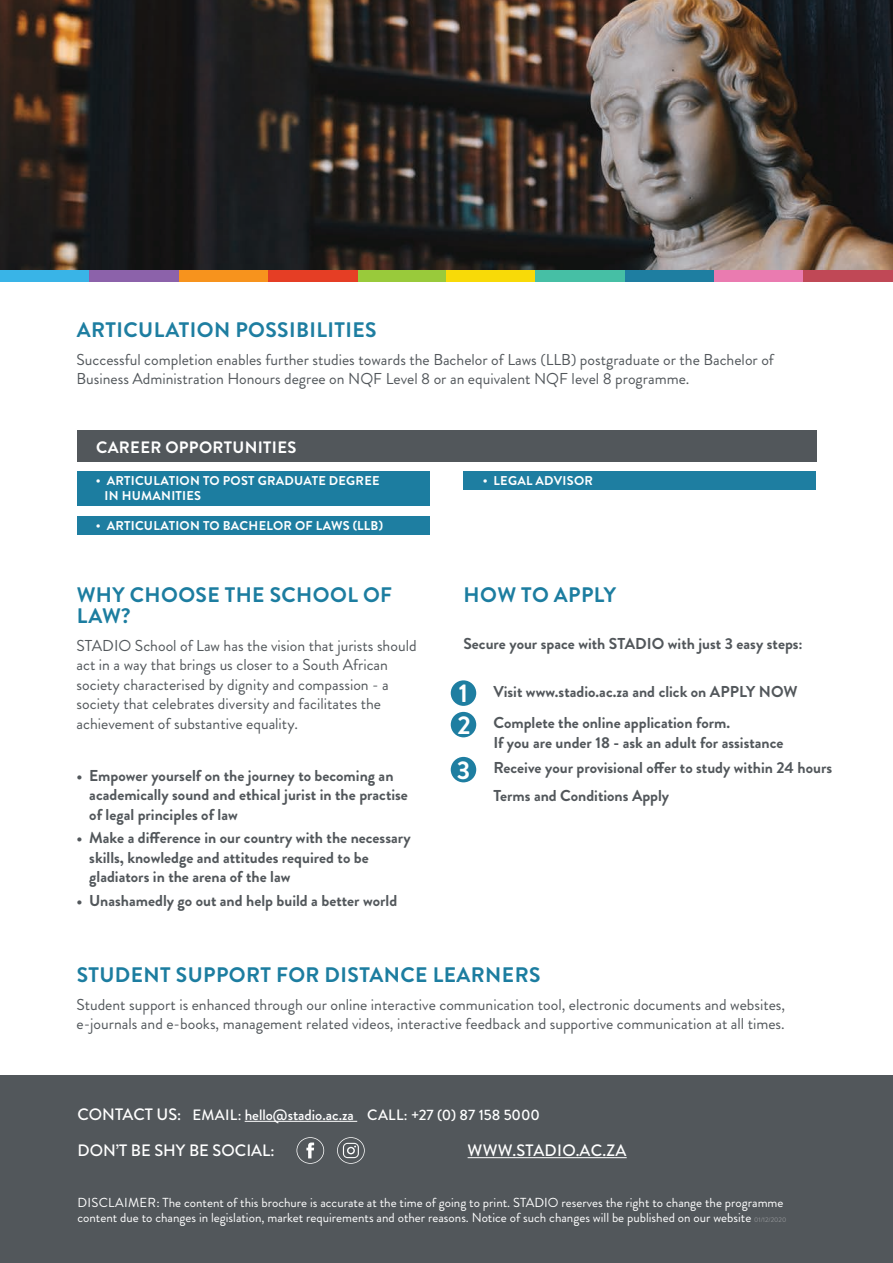
<style>
.page{position:relative;width:893px;height:1263px;background:#fff}
.page>*{position:absolute;margin:0;border:0;box-sizing:border-box;transform-origin:0 0}
.t1{font:700 25.65px "Brandon Grotesque";color:#fff}
.t2{font:700 21px/21px "Brandon Grotesque";letter-spacing:.02em;color:#1c7da0}
.t3{font:700 21px "Brandon Grotesque";letter-spacing:.02em;color:#1e7ea1}
.t4{font:500 16.5px "Brandon Grotesque";color:#fff}
.t5{font:700 16.5px "Brandon Grotesque";letter-spacing:.02em;color:#fff}
.t6{font:500 16.5px "Brandon Grotesque";letter-spacing:.02em;color:#fff}
.t7{font:15.75px/19.5px "Brandon Grotesque";color:#52575b}
.t8{font:700 15.75px/19.5px "Brandon Grotesque";color:#52575b}
.t9{font:500 15px "Brandon Grotesque";color:#fff}
.t10{font:13.05px/15px "Brandon Grotesque";color:#fff}
.t11{font:700 12.75px/15px "Brandon Grotesque";letter-spacing:.02em;color:#fff}
.s1{font-size:16.5px}
.s2{font-size:6.75px;color:#939598}
</style>
<div class="page">
<div style="left:0;top:1075px;width:893px;height:188px;background:#52575b"></div>
<hr style="left:245px;top:1121px;width:112px;height:1px;background:#fff">
<svg style="left:296px;top:1137px;width:28px;height:27px"></svg>
<svg style="left:337px;top:1137px;width:28px;height:27px"></svg>
<hr style="left:468px;top:1157px;width:159px;height:1px;background:#fff">
<img style="left:0;top:0;width:893px;height:270px">
<div style="left:357px;top:270px;width:89px;height:12px;background:#99ca3b"></div>
<div style="left:179px;top:270px;width:89px;height:12px;background:#f7931d"></div>
<div style="left:625px;top:270px;width:89px;height:12px;background:#1e7ea1"></div>
<div style="left:0;top:270px;width:89px;height:12px;background:#39b4e7"></div>
<div style="left:89px;top:270px;width:90px;height:12px;background:#8c62aa"></div>
<div style="left:268px;top:270px;width:89px;height:12px;background:#e53e25"></div>
<div style="left:446px;top:270px;width:90px;height:12px;background:#f8da08"></div>
<div style="left:536px;top:270px;width:89px;height:12px;background:#46bfa5"></div>
<div style="left:714px;top:270px;width:90px;height:12px;background:#ea7bb0"></div>
<div style="left:804px;top:270px;width:89px;height:12px;background:#c04856"></div>
<div style="left:77px;top:471px;width:352px;height:35px;background:#1c7da0"></div>
<div style="left:77px;top:516px;width:352px;height:19px;background:#1e7ea1"></div>
<div style="left:463px;top:471px;width:353px;height:19px;background:#1e7ea1"></div>
<div style="left:77px;top:430px;width:739px;height:32px;background:#52575b"></div>
<div style="left:451px;top:757px;width:25px;height:25px;background:#1e7ea1;border-radius:50%"></div>
<div style="left:451px;top:712px;width:25px;height:25px;background:#1e7ea1;border-radius:50%"></div>
<div style="left:451px;top:680px;width:25px;height:26px;background:#1e7ea1;border-radius:50%"></div>
<h2 class="t3" style="left:77px;top:315px;width:301px">ARTICULATION POSSIBILITIES</h2>
<p class="t7" style="left:77px;top:350px;width:699px">Successful completion enables further studies towards the Bachelor of Laws (LLB) postgraduate or the Bachelor of<br>Business Administration Honours degree on NQF Level 8 or an equivalent NQF level 8 programme.</p>
<p class="t5" style="left:96px;top:435px;width:202px">CAREER OPPORTUNITIES</p>
<p class="t11" style="left:105px;top:474px;width:277px;text-indent:-9px">• ARTICULATION TO POST GRADUATE DEGREE<br>IN HUMANITIES</p>
<p class="t11" style="left:96px;top:518px;width:289px">• ARTICULATION TO BACHELOR OF LAWS (LLB)</p>
<h2 class="t2" style="left:77px;top:584px;width:317px">WHY CHOOSE THE SCHOOL OF<br>LAW?</h2>
<p class="t7" style="left:77px;top:636px;width:342px">STADIO School of Law has the vision that jurists should act in a way that brings us closer to a South African society characterised by dignity and compassion - a society that celebrates diversity and facilitates the achievement of substantive equality.</p>
<p class="t8" style="left:89px;top:765px;width:320px;text-indent:-13px">• Empower yourself on the journey to becoming an academically sound and ethical jurist in the practise of legal principles of law</p>
<p class="t8" style="left:89px;top:828px;width:323px;text-indent:-13px">• Make a difference in our country with the necessary skills, knowledge and attitudes required to be gladiators in the arena of the law</p>
<p class="t8" style="left:77px;top:891px;width:322px">• Unashamedly go out and help build a better world</p>
<p class="t11" style="left:483px;top:474px;width:112px">• LEGAL ADVISOR</p>
<h2 class="t2" style="left:464px;top:584px;width:154px">HOW TO APPLY</h2>
<p class="t8" style="left:463px;top:634px;width:341px">Secure your space with STADIO with just 3 easy steps:</p>
<p class="t8" style="left:493px;top:676px;width:306px;line-height:31.5px">Visit www.stadio.ac.za and click on APPLY NOW<br>Complete the online application form.</p>
<p class="t8" style="left:493px;top:730px;width:340px;line-height:25.5px">If you are under 18 - ask an adult for assistance<br>Receive your provisional offer to study within 24 hours</p>
<p class="t8" style="left:493px;top:786px;width:177px">Terms and Conditions Apply</p>
<h1 class="t1" style="left:459px;top:675px;width:11px">1</h1>
<h1 class="t1" style="left:457px;top:707px;width:15px">2</h1>
<h1 class="t1" style="left:457px;top:752px;width:15px">3</h1>
<h2 class="t2" style="left:77px;top:964px;width:465px">STUDENT SUPPORT FOR DISTANCE LEARNERS</h2>
<p class="t7" style="left:77px;top:995px;width:710px">Student support is enhanced through our online interactive communication tool, electronic documents and websites, e-journals and e-books, management related videos, interactive feedback and supportive communication at all times.</p>
<p class="t9" style="left:77px;top:1104px;width:464px"><span class="s1">CONTACT US:</span> EMAIL: hello@stadio.ac.za CALL: +27 (0) 87 158 5000</p>
<p class="t4" style="left:77px;top:1139px;width:199px">DON’T BE SHY BE SOCIAL:</p>
<p class="t6" style="left:468px;top:1139px;width:160px">WWW.STADIO.AC.ZA</p>
<p class="t10" style="left:77px;top:1195px;width:710px">DISCLAIMER: The content of this brochure is accurate at the time of going to print. STADIO reserves the right to change the programme content due to changes in legislation, market requirements and other reasons. Notice of such changes will be published on our website <span class="s2">01/12/2020</span></p>
</div>
